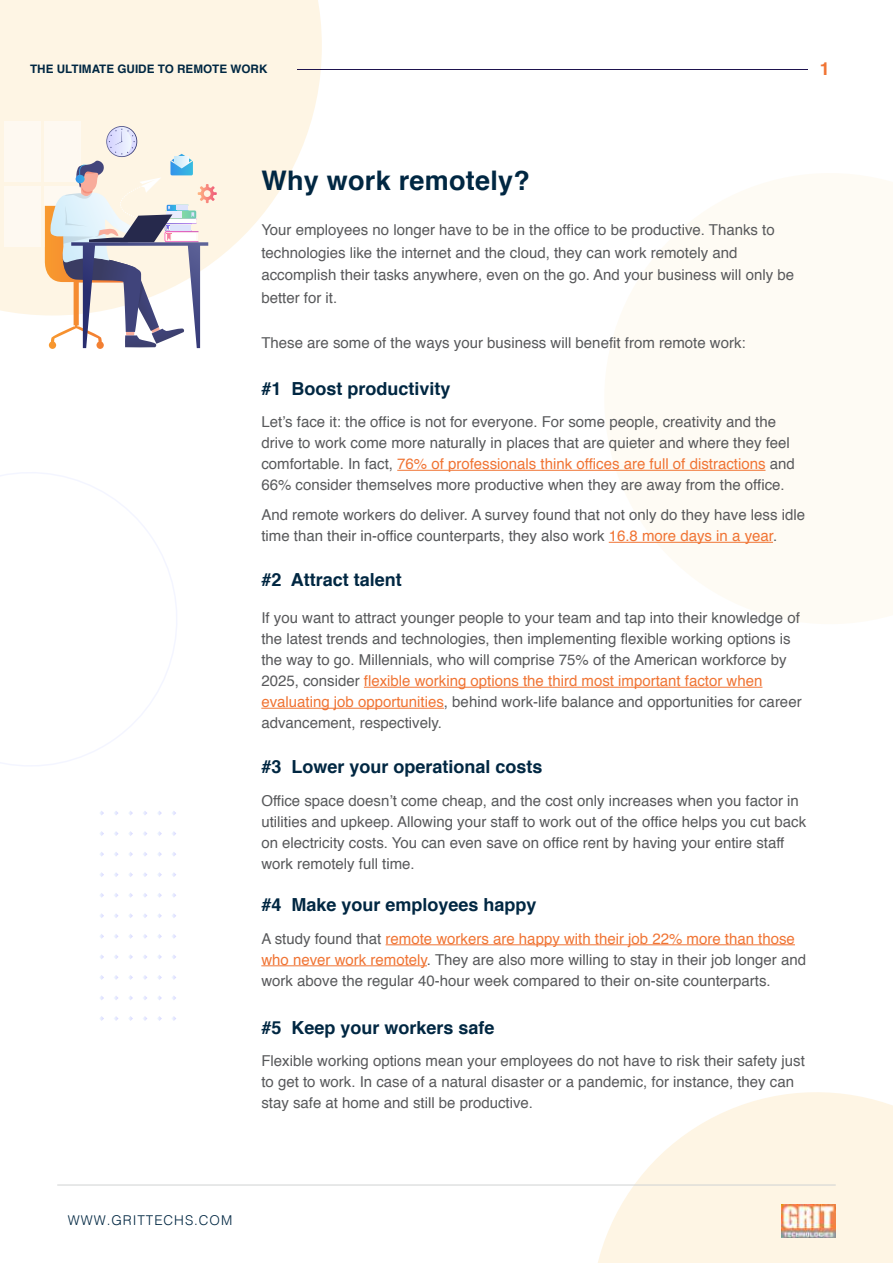
<style>
.page{position:relative;width:893px;height:1263px;background:#fff}
.page>*{position:absolute;margin:0;border:0;box-sizing:border-box;transform-origin:0 0}
.t1{font:700 27px "Helvetica";letter-spacing:.01em;color:#002742}
.t2{font:700 18px "Helvetica";color:#002742}
.t3{font:700 18px "Helvetica";color:#f07434}
.t4{font:15px/21px "Helvetica";color:#58595b}
.t5{font:300 13.5px "Helvetica";letter-spacing:.07em;color:#002742}
.t6{font:700 11.7px "Helvetica";color:#002742}
.s1{color:#f07434}
</style>
<div class="page">
<svg style="left:0;top:472px;width:177px;height:294px"></svg>
<svg style="left:0;top:0;width:322px;height:315px;fill:#fef5e4"></svg>
<svg style="left:559px;top:1092px;width:334px;height:171px;fill:#fef5e4"></svg>
<svg style="left:604px;top:173px;width:289px;height:451px;fill:#fefbf4"></svg>
<svg style="left:158px;top:996px;width:4px;height:4px"></svg>
<svg style="left:143px;top:996px;width:4px;height:4px"></svg>
<svg style="left:129px;top:996px;width:4px;height:4px"></svg>
<svg style="left:114px;top:996px;width:4px;height:4px"></svg>
<svg style="left:100px;top:996px;width:4px;height:4px"></svg>
<svg style="left:172px;top:996px;width:4px;height:4px"></svg>
<svg style="left:157px;top:975px;width:5px;height:5px"></svg>
<svg style="left:143px;top:975px;width:4px;height:5px"></svg>
<svg style="left:128px;top:975px;width:5px;height:5px"></svg>
<svg style="left:114px;top:975px;width:4px;height:5px"></svg>
<svg style="left:100px;top:975px;width:4px;height:5px"></svg>
<svg style="left:172px;top:975px;width:4px;height:5px"></svg>
<svg style="left:157px;top:955px;width:5px;height:4px"></svg>
<svg style="left:143px;top:955px;width:4px;height:4px"></svg>
<svg style="left:129px;top:955px;width:4px;height:4px"></svg>
<svg style="left:114px;top:955px;width:4px;height:4px"></svg>
<svg style="left:100px;top:955px;width:4px;height:4px"></svg>
<svg style="left:172px;top:955px;width:4px;height:4px"></svg>
<svg style="left:157px;top:934px;width:5px;height:5px"></svg>
<svg style="left:143px;top:934px;width:4px;height:4px"></svg>
<svg style="left:129px;top:934px;width:4px;height:5px"></svg>
<svg style="left:114px;top:934px;width:4px;height:4px"></svg>
<svg style="left:100px;top:934px;width:4px;height:5px"></svg>
<svg style="left:172px;top:934px;width:4px;height:5px"></svg>
<svg style="left:157px;top:913px;width:5px;height:5px"></svg>
<svg style="left:143px;top:914px;width:4px;height:4px"></svg>
<svg style="left:129px;top:913px;width:4px;height:5px"></svg>
<svg style="left:114px;top:914px;width:4px;height:4px"></svg>
<svg style="left:100px;top:913px;width:4px;height:5px"></svg>
<svg style="left:172px;top:914px;width:4px;height:4px"></svg>
<svg style="left:157px;top:893px;width:5px;height:5px"></svg>
<svg style="left:143px;top:893px;width:4px;height:4px"></svg>
<svg style="left:129px;top:893px;width:4px;height:5px"></svg>
<svg style="left:114px;top:893px;width:4px;height:4px"></svg>
<svg style="left:100px;top:893px;width:4px;height:5px"></svg>
<svg style="left:172px;top:893px;width:4px;height:4px"></svg>
<svg style="left:157px;top:872px;width:5px;height:5px"></svg>
<svg style="left:143px;top:873px;width:4px;height:4px"></svg>
<svg style="left:129px;top:872px;width:4px;height:5px"></svg>
<svg style="left:114px;top:873px;width:4px;height:4px"></svg>
<svg style="left:100px;top:872px;width:4px;height:5px"></svg>
<svg style="left:172px;top:873px;width:4px;height:4px"></svg>
<svg style="left:157px;top:852px;width:5px;height:4px"></svg>
<svg style="left:143px;top:852px;width:4px;height:4px"></svg>
<svg style="left:129px;top:852px;width:4px;height:4px"></svg>
<svg style="left:114px;top:852px;width:4px;height:4px"></svg>
<svg style="left:100px;top:852px;width:4px;height:4px"></svg>
<svg style="left:172px;top:852px;width:4px;height:4px"></svg>
<svg style="left:157px;top:831px;width:5px;height:5px"></svg>
<svg style="left:143px;top:832px;width:4px;height:4px"></svg>
<svg style="left:128px;top:831px;width:5px;height:5px"></svg>
<svg style="left:114px;top:831px;width:4px;height:5px"></svg>
<svg style="left:100px;top:831px;width:4px;height:5px"></svg>
<svg style="left:172px;top:831px;width:4px;height:5px"></svg>
<svg style="left:157px;top:1016px;width:5px;height:5px"></svg>
<svg style="left:143px;top:1016px;width:4px;height:5px"></svg>
<svg style="left:128px;top:1016px;width:5px;height:5px"></svg>
<svg style="left:114px;top:1016px;width:4px;height:5px"></svg>
<svg style="left:100px;top:1016px;width:4px;height:5px"></svg>
<svg style="left:172px;top:1016px;width:4px;height:5px"></svg>
<svg style="left:158px;top:811px;width:4px;height:4px"></svg>
<svg style="left:143px;top:811px;width:4px;height:4px"></svg>
<svg style="left:129px;top:811px;width:4px;height:4px"></svg>
<svg style="left:114px;top:811px;width:4px;height:4px"></svg>
<svg style="left:100px;top:811px;width:4px;height:4px"></svg>
<svg style="left:172px;top:811px;width:4px;height:4px"></svg>
<hr style="left:397px;top:470px;width:368px;height:1px;background:#f07434">
<hr style="left:609px;top:542px;width:164px;height:1px;background:#f07434">
<hr style="left:364px;top:687px;width:398px;height:1px;background:#f07434">
<hr style="left:261px;top:708px;width:183px;height:1px;background:#f07434">
<hr style="left:386px;top:944px;width:409px;height:1px;background:#f07434">
<hr style="left:261px;top:965px;width:166px;height:1px;background:#f07434">
<hr style="left:57px;top:1185px;width:779px;height:1px;background:#d0d2d3">
<hr style="left:297px;top:70px;width:511px;height:1px;background:#1e134e">
<div style="left:4px;top:121px;width:36px;height:61px;background:#fef9f1"></div>
<div style="left:44px;top:121px;width:37px;height:61px;background:#fef9f1"></div>
<div style="left:4px;top:186px;width:36px;height:61px;background:#fef9f1"></div>
<svg style="left:208px;top:184px;width:9px;height:33px"></svg>
<svg style="left:44px;top:126px;width:164px;height:223px"></svg>
<img style="left:781px;top:1204px;width:55px;height:33px">
<p class="t6" style="left:30px;top:60px;width:239px">THE ULTIMATE GUIDE TO REMOTE WORK</p>
<p class="t3" style="left:820px;top:54px;width:12px">1</p>
<h1 class="t1" style="left:261px;top:159px;width:270px">Why work remotely?</h1>
<p class="t4" style="left:261px;top:219px;width:534px;line-height:22.5px">Your employees no longer have to be in the office to be productive. Thanks to technologies like the internet and the cloud, they can work remotely and accomplish their tasks anywhere, even on the go. And your business will only be better for it.</p>
<p class="t4" style="left:261px;top:332px;width:486px">These are some of the ways your business will benefit from remote work:</p>
<p class="t2" style="left:261px;top:374px;width:191px">#1 Boost productivity</p>
<p class="t4" style="left:261px;top:412px;width:535px">Let’s face it: the office is not for everyone. For some people, creativity and the drive to work come more naturally in places that are quieter and where they feel comfortable. In fact, <span class="s1">76% of professionals think offices are full of distractions</span> and 66% consider themselves more productive when they are away from the office.</p>
<p class="t4" style="left:261px;top:505px;width:545px">And remote workers do deliver. A survey found that not only do they have less idle time than their in-office counterparts, they also work <span class="s1">16.8 more days in a year</span>.</p>
<p class="t2" style="left:261px;top:565px;width:142px">#2 Attract talent</p>
<p class="t4" style="left:261px;top:608px;width:542px">If you want to attract younger people to your team and tap into their knowledge of the latest trends and technologies, then implementing flexible working options is the way to go. Millennials, who will comprise 75% of the American workforce by 2025, consider <span class="s1">flexible working options the third most important factor when evaluating job opportunities</span>, behind work-life balance and opportunities for career advancement, respectively.</p>
<p class="t2" style="left:261px;top:752px;width:283px">#3 Lower your operational costs</p>
<p class="t4" style="left:261px;top:790px;width:546px">Office space doesn’t come cheap, and the cost only increases when you factor in utilities and upkeep. Allowing your staff to work out of the office helps you cut back on electricity costs. You can even save on office rent by having your entire staff work remotely full time.</p>
<p class="t2" style="left:261px;top:890px;width:277px">#4 Make your employees happy</p>
<p class="t4" style="left:261px;top:928px;width:546px">A study found that <span class="s1">remote workers are happy with their job 22% more than those who never work remotely</span>. They are also more willing to stay in their job longer and work above the regular 40-hour week compared to their on-site counterparts.</p>
<p class="t2" style="left:261px;top:1013px;width:235px">#5 Keep your workers safe</p>
<p class="t4" style="left:261px;top:1051px;width:545px">Flexible working options mean your employees do not have to risk their safety just to get to work. In case of a natural disaster or a pandemic, for instance, they can stay safe at home and still be productive.</p>
<p class="t5" style="left:68px;top:1209px;width:166px">WWW.GRITTECHS.COM</p>
</div>
